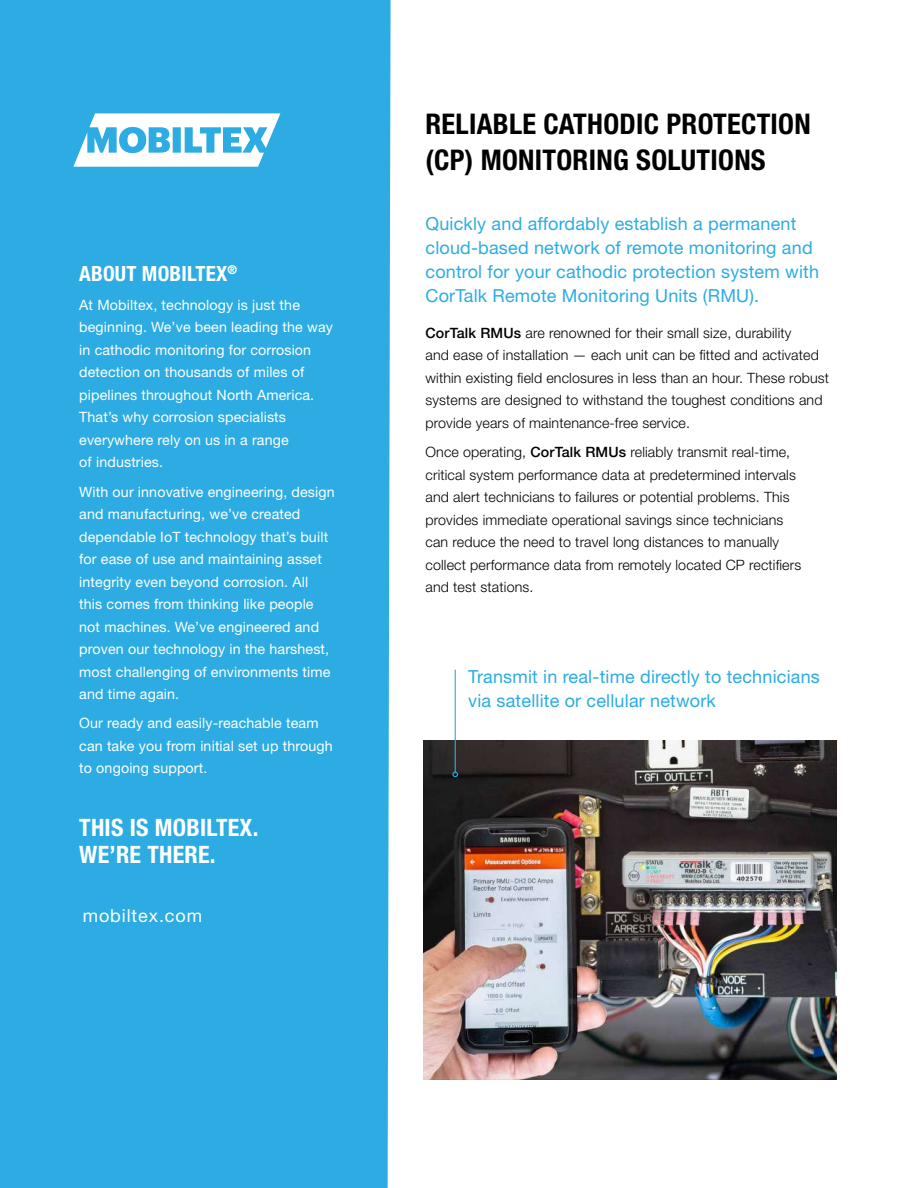
<style>
.page{position:relative;width:918px;height:1188px;background:#fff}
.page>*{position:absolute;margin:0;border:0;box-sizing:border-box;transform-origin:0 0}
.t1{font:700 condensed 28.5px/36px "Helvetica Neue LT Std";letter-spacing:.01em;color:#000}
.t2{font:700 condensed 24px/27px "Helvetica Neue LT Std";letter-spacing:.01em;color:#fff}
.t3{font:700 condensed 21px "Helvetica Neue LT Std";letter-spacing:.01em;color:#fff}
.t4{font:18px/24px "Helvetica Neue LT Std";letter-spacing:.01em;color:#2cace2}
.t5{font:18px "Helvetica Neue LT Std";letter-spacing:.05em;color:#fff}
.t6{font:14.25px/22.5px "Helvetica Neue LT Std";letter-spacing:.01em;color:#fff}
.t7{font:300 14.25px/22.5px "Helvetica Neue LT Std";letter-spacing:.01em;color:#000}
.s1{font-weight:500}
</style>
<div class="page">
<div style="left:0;top:0;width:391px;height:1188px;background:#2cace2"></div>
<svg style="left:73px;top:113px;width:207px;height:54px"></svg>
<img style="left:424px;top:740px;width:413px;height:340px">
<hr style="left:455px;top:670px;width:1px;height:102px;background:#2cace2">
<svg style="left:452px;top:772px;width:6px;height:5px"></svg>
<h3 class="t3" style="left:79px;top:260px;width:160px">ABOUT MOBILTEX<sup>®</sup></h3>
<p class="t6" style="left:79px;top:293px;width:255px">At Mobiltex, technology is just the beginning. We’ve been leading the way in cathodic monitoring for corrosion detection on thousands of miles of pipelines throughout North America.<br>That’s why corrosion specialists everywhere rely on us in a range<br>of industries.</p>
<p class="t6" style="left:79px;top:480px;width:257px">With our innovative engineering, design and manufacturing, we’ve created dependable IoT technology that’s built for ease of use and maintaining asset integrity even beyond corrosion. All this comes from thinking like people not machines. We’ve engineered and proven our technology in the harshest, most challenging of environments time and time again.</p>
<p class="t6" style="left:79px;top:712px;width:255px">Our ready and easily-reachable team can take you from initial set up through to ongoing support.</p>
<h2 class="t2" style="left:79px;top:814px;width:181px">THIS IS MOBILTEX.<br>WE’RE THERE.</h2>
<p class="t5" style="left:83px;top:905px;width:121px">mobiltex.com</p>
<h1 class="t1" style="left:426px;top:105px;width:387px">RELIABLE CATHODIC PROTECTION (CP) MONITORING SOLUTIONS</h1>
<p class="t4" style="left:426px;top:211px;width:395px">Quickly and affordably establish a permanent cloud-based network of remote monitoring and control for your cathodic protection system with CorTalk Remote Monitoring Units (RMU).</p>
<p class="t7" style="left:426px;top:321px;width:405px"><span class="s1">CorTalk RMUs</span> are renowned for their small size, durability<br>and ease of installation — each unit can be fitted and activated within existing field enclosures in less than an hour. These robust systems are designed to withstand the toughest conditions and provide years of maintenance-free service.</p>
<p class="t7" style="left:426px;top:440px;width:377px">Once operating, <span class="s1">CorTalk RMUs</span> reliably transmit real-time, critical system performance data at predetermined intervals and alert technicians to failures or potential problems. This provides immediate operational savings since technicians can reduce the need to travel long distances to manually collect performance data from remotely located CP rectifiers and test stations.</p>
<p class="t4" style="left:468px;top:665px;width:353px">Transmit in real-time directly to technicians via satellite or cellular network</p>
</div>
